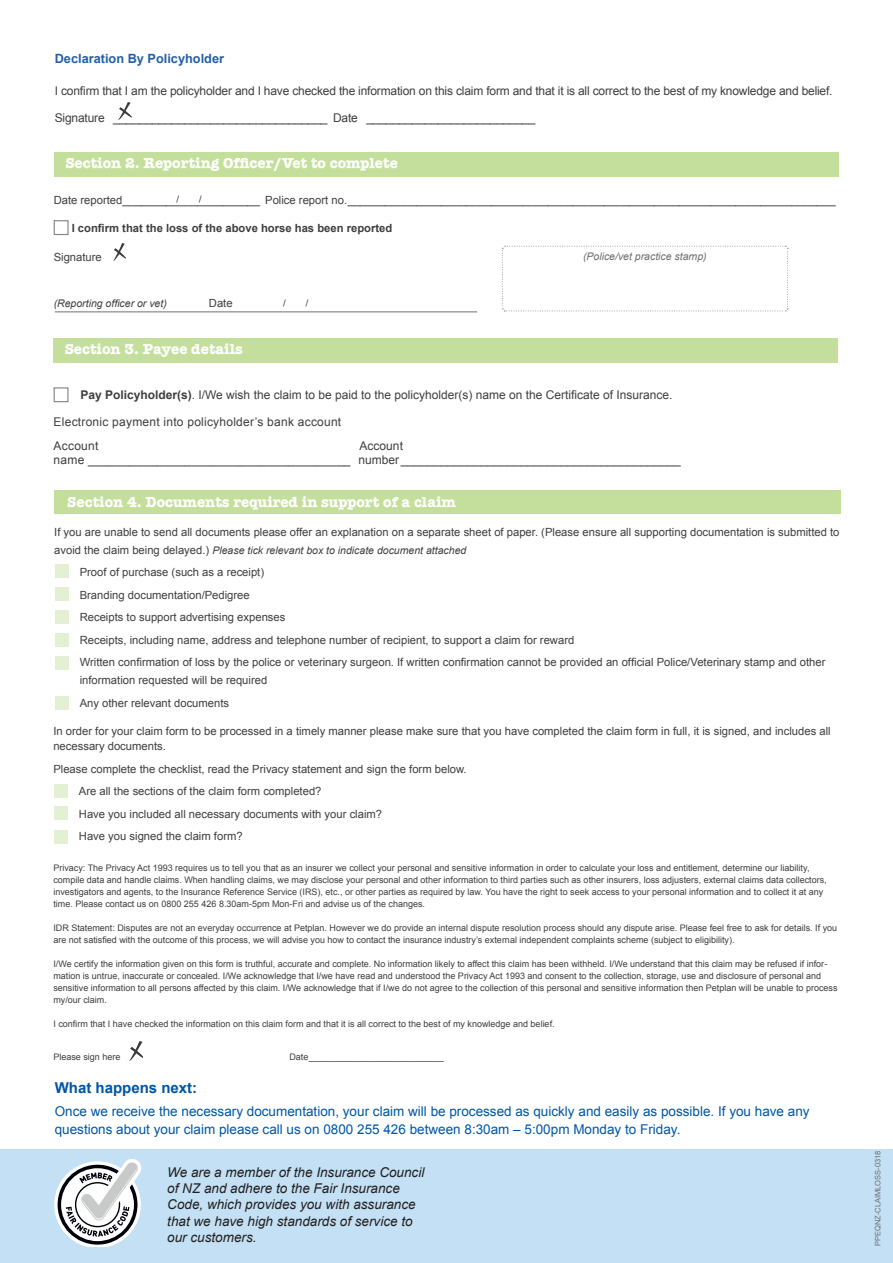
<style>
.page{position:relative;width:893px;height:1263px;background:#fff}
.page>*{position:absolute;margin:0;border:0;box-sizing:border-box;transform-origin:0 0}
.t1{font:700 15px "American Typewriter";color:#fff}
.t2{font:700 15px "Arial";color:#0155a5}
.t3{font:13.5px/18px "Arial";color:#0155a5}
.t4{font:italic 13.5px/16.2px "Arial";color:#231f20}
.t5{font:700 12.75px "Arial";color:#235fab}
.Body{font:12px "Arial";color:#3e3e3f}
.Body-2{font:12px "Arial";letter-spacing:.02em;color:#3e3e3f}
.t6{font:11.25px/18px "Arial";color:#3e3e3f}
.t7{font:700 11.25px "Arial";color:#3e3e3f}
.t8{font:italic 10.5px "Arial";color:#3e3e3f}
.t9{font:italic 10.5px "Arial";color:#6c6d70}
.t10{font:9px/12px "Arial";color:#3e3e3f}
.t11{font:7.5px "Arial";color:#6c6d70}
.s1{font-weight:700}
.s2{font-style:normal;font-size:11.25px}
</style>
<div class="page">
<div style="left:0;top:1149px;width:893px;height:114px;background:#c3e0f4"></div>
<div style="left:54px;top:338px;width:784px;height:24px;background:#c4df9b"></div>
<svg style="left:53px;top:220px;width:16px;height:15px"></svg>
<img style="left:113px;top:243px;width:13px;height:18px">
<div style="left:54px;top:152px;width:784px;height:24px;background:#c4df9b"></div>
<hr style="left:55px;top:311px;width:422px;height:1px;background:#6c6d70">
<div style="left:54px;top:490px;width:786px;height:24px;background:#c4df9b"></div>
<svg style="left:55px;top:564px;width:14px;height:14px"></svg>
<svg style="left:55px;top:587px;width:14px;height:14px"></svg>
<svg style="left:55px;top:610px;width:14px;height:13px"></svg>
<svg style="left:55px;top:656px;width:14px;height:14px"></svg>
<svg style="left:55px;top:633px;width:14px;height:14px"></svg>
<svg style="left:55px;top:696px;width:14px;height:13px"></svg>
<svg style="left:54px;top:784px;width:14px;height:14px"></svg>
<svg style="left:54px;top:806px;width:14px;height:14px"></svg>
<svg style="left:54px;top:830px;width:14px;height:14px"></svg>
<img style="left:130px;top:1041px;width:12px;height:19px">
<svg style="left:53px;top:387px;width:16px;height:16px"></svg>
<svg style="left:501px;top:245px;width:287px;height:67px"></svg>
<svg style="left:176px;top:195px;width:3px;height:8px"></svg>
<svg style="left:198px;top:195px;width:4px;height:8px"></svg>
<svg style="left:283px;top:299px;width:3px;height:8px"></svg>
<svg style="left:305px;top:299px;width:4px;height:8px"></svg>
<img style="left:119px;top:102px;width:12px;height:18px">
<svg style="left:54px;top:1159px;width:87px;height:87px"></svg>
<p class="t5" style="left:55px;top:50px;width:171px">Declaration By Policyholder</p>
<p class="Body" style="left:55px;top:82px;width:779px">I confirm that I am the policyholder and I have checked the information on this claim form and that it is all correct to the best of my knowledge and belief.</p>
<p class="Body" style="left:55px;top:109px;width:482px">Signature _________________________________ Date __________________________</p>
<p class="t1" style="left:65px;top:154px;width:334px">Section 2. Reporting Officer/Vet to complete</p>
<p class="t6" style="left:54px;top:191px;width:295px">Date reported______________________ Police report no.</p>
<p class="t7" style="left:72px;top:221px;width:322px">I confirm that the loss of the above horse has been reported</p>
<p class="t6" style="left:54px;top:248px;width:50px">Signature</p>
<p class="t8" style="left:54px;top:296px;width:115px">(Reporting officer or vet)</p>
<p class="t6" style="left:209px;top:294px;width:25px">Date</p>
<p class="t1" style="left:65px;top:340px;width:180px">Section 3. Payee details</p>
<p class="t9" style="left:583px;top:249px;width:125px">(Police/vet practice stamp)</p>
<p class="Body" style="left:80px;top:387px;width:594px"><span class="s1">Pay Policyholder(s)</span>. I/We wish the claim to be paid to the policyholder(s) name on the Certificate of Insurance.</p>
<p class="Body-2" style="left:54px;top:414px;width:289px">Electronic payment into policyholder’s bank account</p>
<p class="Body-2" style="left:54px;top:438px;width:46px">Account</p>
<p class="Body" style="left:360px;top:438px;width:45px">Account</p>
<p class="Body" style="left:54px;top:452px;width:629px">name ______________________________________ number__________________________________________</p>
<p class="t1" style="left:67px;top:493px;width:390px">Section 4. Documents required in support of a claim</p>
<p class="t6" style="left:54px;top:523px;width:787px">If you are unable to send all documents please offer an explanation on a separate sheet of paper. (Please ensure all supporting documentation is submitted to</p>
<p class="t8" style="left:54px;top:543px;width:414px"><span class="s2">avoid the claim being delayed.)</span> Please tick relevant box to indicate document attached</p>
<p class="t6" style="left:80px;top:563px;width:186px">Proof of purchase (such as a receipt)</p>
<p class="t6" style="left:80px;top:586px;width:172px">Branding documentation/Pedigree</p>
<p class="t6" style="left:80px;top:608px;width:207px">Receipts to support advertising expenses</p>
<p class="t6" style="left:80px;top:631px;width:496px">Receipts, including name, address and telephone number of recipient, to support a claim for reward</p>
<p class="t6" style="left:80px;top:653px;width:747px">Written confirmation of loss by the police or veterinary surgeon. If written confirmation cannot be provided an official Police/Veterinary stamp and other information requested will be required</p>
<p class="t6" style="left:80px;top:694px;width:151px">Any other relevant documents</p>
<p class="t6" style="left:53px;top:724px;width:779px;line-height:15px">In order for your claim form to be processed in a timely manner please make sure that you have completed the claim form in full, it is signed, and includes all necessary documents.</p>
<p class="t6" style="left:53px;top:760px;width:415px">Please complete the checklist, read the Privacy statement and sign the form below.</p>
<p class="t6" style="left:79px;top:783px;width:244px">Are all the sections of the claim form completed?</p>
<p class="t6" style="left:79px;top:805px;width:305px">Have you included all necessary documents with your claim?</p>
<p class="t6" style="left:79px;top:828px;width:165px">Have you signed the claim form?</p>
<p class="t10" style="left:53px;top:862px;width:775px">Privacy: The Privacy Act 1993 requires us to tell you that as an insurer we collect your personal and sensitive information in order to calculate your loss and entitlement, determine our liability, compile data and handle claims. When handling claims, we may disclose your personal and other information to third parties such as other insurers, loss adjusters, external claims data collectors, investigators and agents, to the Insurance Reference Service (IRS), etc., or other parties as required by law. You have the right to seek access to your personal information and to collect it at any time. Please contact us on 0800 255 426 8.30am-5pm Mon-Fri and advise us of the changes.</p>
<p class="t10" style="left:53px;top:922px;width:785px">IDR Statement: Disputes are not an everyday occurrence at Petplan. However we do provide an internal dispute resolution process should any dispute arise. Please feel free to ask for details. If you are not satisfied with the outcome of this process, we will advise you how to contact the insurance industry’s external independent complaints scheme (subject to eligibility).</p>
<p class="t10" style="left:53px;top:958px;width:786px">I/We certify the information given on this form is truthful, accurate and complete. No information likely to affect this claim has been withheld. I/We understand that this claim may be refused if infor&shy;mation is untrue, inaccurate or concealed. I/We acknowledge that I/we have read and understood the Privacy Act 1993 and consent to the collection, storage, use and disclosure of personal and sensitive information to all persons affected by this claim. I/We acknowledge that if I/we do not agree to the collection of this personal and sensitive information then Petplan will be unable to process my/our claim.</p>
<p class="t10" style="left:53px;top:1018px;width:503px">I confirm that I have checked the information on this claim form and that it is all correct to the best of my knowledge and belief.</p>
<p class="t10" style="left:53px;top:1051px;width:69px">Please sign here</p>
<p class="t10" style="left:289px;top:1051px;width:156px">Date___________________________</p>
<p class="t2" style="left:55px;top:1078px;width:144px">What happens next:</p>
<p class="t3" style="left:55px;top:1102px;width:756px">Once we receive the necessary documentation, your claim will be processed as quickly and easily as possible. If you have any questions about your claim please call us on 0800 255 426 between 8:30am – 5:00pm Monday to Friday.</p>
<p class="t4" style="left:167px;top:1164px;width:259px">We are a member of the Insurance Council of NZ and adhere to the Fair Insurance Code, which provides you with assurance that we have high standards of service to our customers.</p>
<p class="t11" style="left:873px;top:1246px;width:97px;rotate:-90deg">PPEQNZ-CLAIMLOSS-0318</p>
</div>
